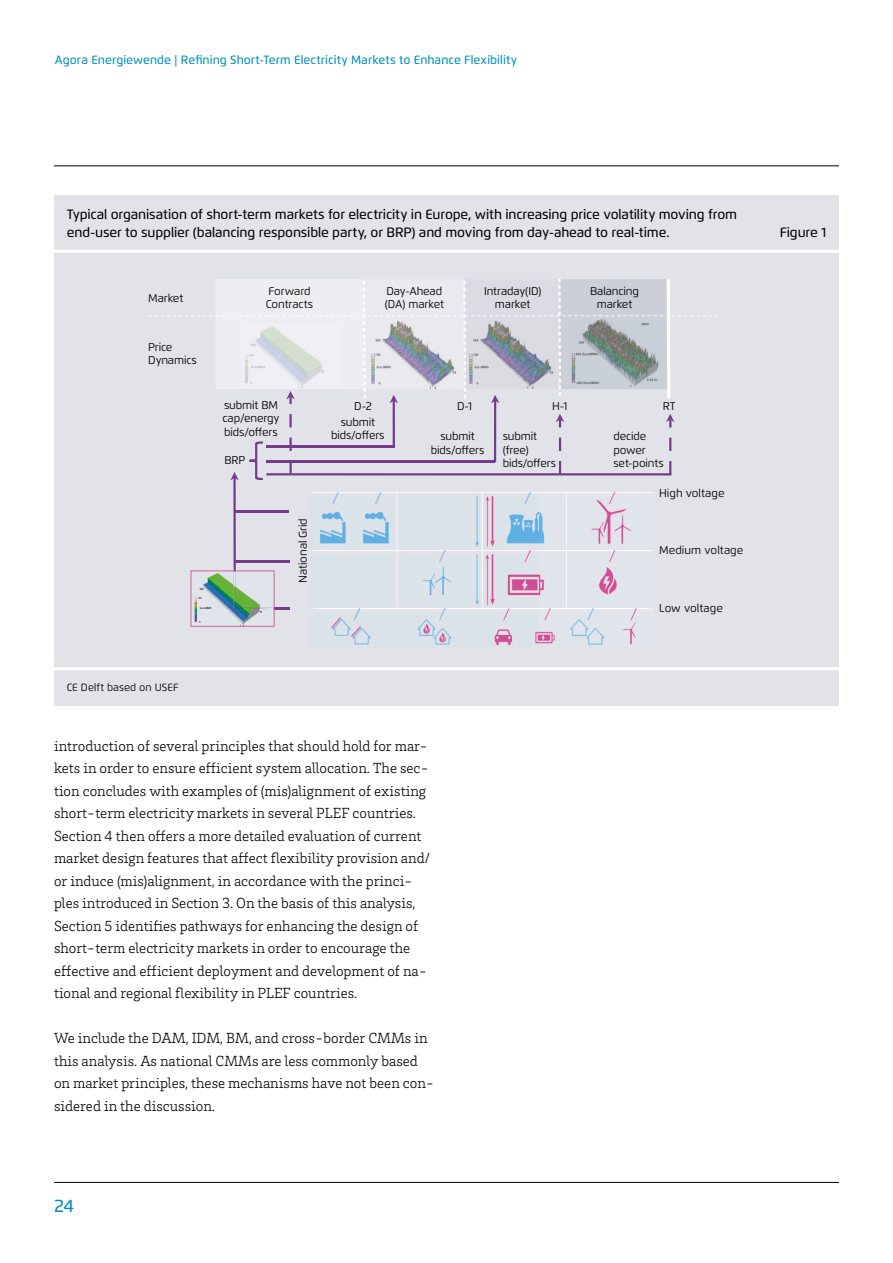
<style>
.page{position:relative;width:893px;height:1263px;background:#fff}
.page>*{position:absolute;margin:0;border:0;box-sizing:border-box;transform-origin:0 0}
.t1{font:500 18px "Flexo";color:#008ec1}
.t2{font:300 15px/22.5px "Brix Slab";color:#000}
.t3{font:500 13.5px/18px "Flexo";letter-spacing:-.01em;color:#000}
.t4{font:500 12px "Flexo";letter-spacing:.005em;color:#008ec1}
.t5{font:11.25px/13.5px "Flexo";letter-spacing:-.015em;color:#000}
.t6{font:10.5px "Flexo";color:#000}
</style>
<div class="page">
<hr style="left:54px;top:166px;width:785px;height:1px;background:#000">
<hr style="left:54px;top:1182px;width:785px;height:1px;background:#000">
<div style="left:54px;top:196px;width:785px;height:510px;background:#e1e3e9"></div>
<hr style="left:54px;top:250px;width:785px;height:3px;background:#fff">
<hr style="left:54px;top:667px;width:785px;height:3px;background:#fff">
<hr style="left:236px;top:608px;width:54px;height:2px;background:#743c8a">
<hr style="left:393px;top:399px;width:2px;height:48px;background:#743c8a">
<hr style="left:266px;top:446px;width:129px;height:2px;background:#743c8a">
<hr style="left:266px;top:460px;width:229px;height:2px;background:#743c8a">
<hr style="left:266px;top:473px;width:405px;height:2px;background:#743c8a">
<hr style="left:494px;top:399px;width:2px;height:63px;background:#743c8a">
<svg style="left:669px;top:461px;width:2px;height:12px"></svg>
<svg style="left:669px;top:438px;width:2px;height:13px"></svg>
<svg style="left:666px;top:414px;width:8px;height:13px"></svg>
<hr style="left:233px;top:478px;width:3px;height:130px;background:#743c8a">
<svg style="left:230px;top:472px;width:9px;height:9px"></svg>
<hr style="left:236px;top:561px;width:54px;height:2px;background:#743c8a">
<svg style="left:191px;top:570px;width:84px;height:57px"></svg>
<hr style="left:234px;top:511px;width:55px;height:2px;background:#743c8a">
<svg style="left:559px;top:461px;width:2px;height:12px"></svg>
<svg style="left:559px;top:438px;width:2px;height:13px"></svg>
<svg style="left:556px;top:414px;width:8px;height:13px"></svg>
<svg style="left:289px;top:462px;width:3px;height:12px"></svg>
<hr style="left:289px;top:437px;width:3px;height:14px;background:#743c8a">
<svg style="left:289px;top:414px;width:3px;height:13px"></svg>
<svg style="left:148px;top:279px;width:569px;height:125px"></svg>
<svg style="left:250px;top:441px;width:13px;height:39px"></svg>
<img style="left:311px;top:492px;width:342px;height:155px">
<p class="t4" style="left:55px;top:53px;width:464px">Agora Energiewende | Refining Short-Term Electricity Markets to Enhance Flexibility</p>
<p class="t3" style="left:67px;top:205px;width:672px">Typical organisation of short-term markets for electricity in Europe, with increasing price volatility moving from end-user to supplier (balancing responsible party, or BRP) and moving from day-ahead to real-time.</p>
<p class="t5" style="left:148px;top:291px;width:37px">Market</p>
<p class="t5" style="left:148px;top:340px;width:50px">Price<br>Dynamics</p>
<p class="t5" style="left:266px;top:284px;width:49px">Forward<br>Contracts</p>
<p class="t5" style="left:385px;top:284px;width:61px">Day-Ahead (DA) market</p>
<p class="t5" style="left:484px;top:284px;width:59px;text-align:center">Intraday(ID) market</p>
<p class="t5" style="left:590px;top:284px;width:50px;text-align:center">Balancing market</p>
<p class="t5" style="left:223px;top:398px;width:58px">submit BM cap/energy bids/offers</p>
<p class="t5" style="left:224px;top:454px;width:22px">BRP</p>
<p class="t5" style="left:296px;top:583px;width:66px;rotate:-90deg">National Grid</p>
<p class="t5" style="left:354px;top:399px;width:19px">D-2</p>
<p class="t5" style="left:457px;top:399px;width:17px">D-1</p>
<p class="t5" style="left:552px;top:399px;width:17px">H-1</p>
<p class="t5" style="left:663px;top:399px;width:14px">RT</p>
<p class="t5" style="left:331px;top:415px;width:55px;text-align:center">submit bids/offers</p>
<p class="t5" style="left:431px;top:430px;width:55px;text-align:center">submit bids/offers</p>
<p class="t5" style="left:503px;top:429px;width:55px">submit (free) bids/offers</p>
<p class="t5" style="left:613px;top:429px;width:52px">decide power set-points</p>
<p class="t5" style="left:659px;top:487px;width:67px">High voltage</p>
<p class="t5" style="left:659px;top:543px;width:86px">Medium voltage</p>
<p class="t5" style="left:659px;top:601px;width:65px">Low voltage</p>
<p class="t6" style="left:67px;top:681px;width:113px">CE Delft based on USEF</p>
<p class="t2" style="left:54px;top:734px;width:377px">introduction of several principles that should hold for mar&shy;kets in order to ensure efficient system allocation. The sec&shy;tion concludes with examples of (mis)alignment of existing short-term electricity markets in several PLEF countries.<br>Section 4 then offers a more detailed evaluation of current market design features that affect flexibility provision and/ or induce (mis)alignment, in accordance with the princi&shy;ples introduced in Section 3. On the basis of this analysis, Section 5 identifies pathways for enhancing the design of short-term electricity markets in order to encourage the effective and efficient deployment and development of na&shy;tional and regional flexibility in PLEF countries.</p>
<p class="t2" style="left:54px;top:1026px;width:382px">We include the DAM, IDM, BM, and cross-border CMMs in this analysis. As national CMMs are less commonly based on market principles, these mechanisms have not been con&shy;sidered in the discussion.</p>
<p class="t1" style="left:54px;top:1195px;width:22px">24</p>
<p class="t3" style="left:780px;top:223px;width:48px">Figure 1</p>
</div>
